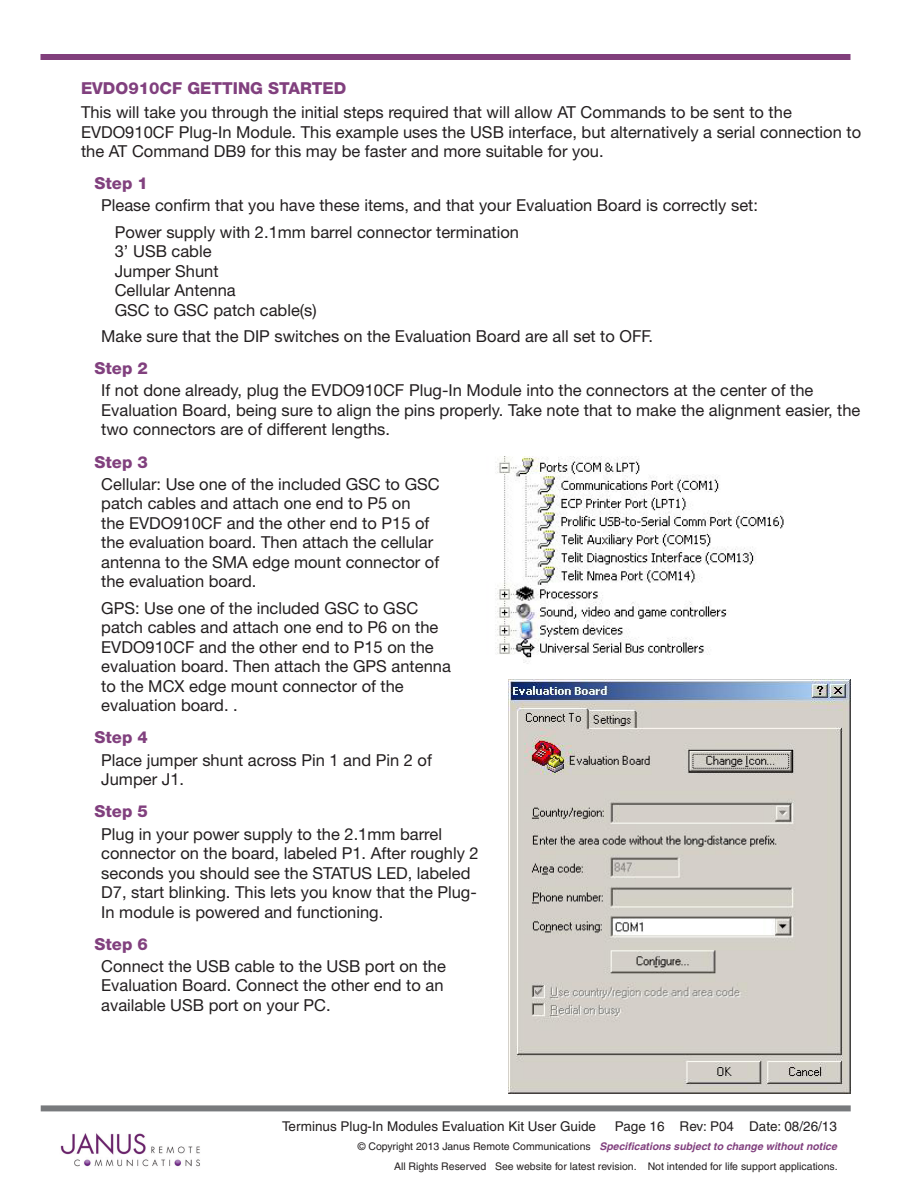
<style>
.page{position:relative;width:918px;height:1188px;background:#fff}
.page>*{position:absolute;margin:0;border:0;box-sizing:border-box;transform-origin:0 0}
.Body_Text_11_13{font:16.5px/19.5px "Helvetica Neue";color:#231f20}
.Subhead_2{font:800 16.5px "Helvetica Neue";color:#81407e}
.Subhead_1{font:800 16.5px "Helvetica Neue";color:#81407e}
.t1{font:13.5px "Helvetica";color:#231f20}
.t2{font:10.5px/19.5px "Helvetica";color:#231f20;text-align:right}
.s1{font-weight:700;font-style:italic;color:#81407e}
</style>
<div class="page">
<div style="left:41px;top:1105px;width:810px;height:6px;background:#787a7d"></div>
<div style="left:40px;top:54px;width:810px;height:6px;background:#813f7c"></div>
<img style="left:60px;top:1133px;width:140px;height:34px">
<img style="left:495px;top:457px;width:289px;height:207px">
<img style="left:508px;top:680px;width:342px;height:414px">
<p class="Subhead_1" style="left:81px;top:78px;width:267px">EVDO910CF GETTING STARTED</p>
<p class="Body_Text_11_13" style="left:81px;top:102px;width:782px">This will take you through the initial steps required that will allow AT Commands to be sent to the<br>EVDO910CF Plug-In Module. This example uses the USB interface, but alternatively a serial connection to the AT Command DB9 for this may be faster and more suitable for you.</p>
<p class="Subhead_2" style="left:94px;top:174px;width:55px">Step 1</p>
<p class="Body_Text_11_13" style="left:101px;top:196px;width:658px">Please confirm that you have these items, and that your Evaluation Board is correctly set:</p>
<p class="Body_Text_11_13" style="left:115px;top:222px;width:406px">Power supply with 2.1mm barrel connector termination<br>3’ USB cable<br>Jumper Shunt<br>Cellular Antenna<br>GSC to GSC patch cable(s)</p>
<p class="Body_Text_11_13" style="left:101px;top:326px;width:553px">Make sure that the DIP switches on the Evaluation Board are all set to OFF.</p>
<p class="Subhead_2" style="left:94px;top:359px;width:55px">Step 2</p>
<p class="Body_Text_11_13" style="left:101px;top:381px;width:761px">If not done already, plug the EVDO910CF Plug-In Module into the connectors at the center of the<br>Evaluation Board, being sure to align the pins properly. Take note that to make the alignment easier, the two connectors are of different lengths.</p>
<p class="Subhead_2" style="left:94px;top:452px;width:55px">Step 3</p>
<p class="Body_Text_11_13" style="left:101px;top:474px;width:340px">Cellular: Use one of the included GSC to GSC patch cables and attach one end to P5 on<br>the EVDO910CF and the other end to P15 of the evaluation board. Then attach the cellular antenna to the SMA edge mount connector of the evaluation board.</p>
<p class="Body_Text_11_13" style="left:101px;top:598px;width:351px">GPS: Use one of the included GSC to GSC patch cables and attach one end to P6 on the EVDO910CF and the other end to P15 on the evaluation board. Then attach the GPS antenna to the MCX edge mount connector of the evaluation board. .</p>
<p class="Subhead_2" style="left:94px;top:728px;width:55px">Step 4</p>
<p class="Body_Text_11_13" style="left:101px;top:750px;width:332px">Place jumper shunt across Pin 1 and Pin 2 of<br>Jumper J1.</p>
<p class="Subhead_2" style="left:94px;top:802px;width:55px">Step 5</p>
<p class="Body_Text_11_13" style="left:101px;top:824px;width:379px">Plug in your power supply to the 2.1mm barrel connector on the board, labeled P1. After roughly 2 seconds you should see the STATUS LED, labeled D7, start blinking. This lets you know that the Plug-In module is powered and functioning.</p>
<p class="Subhead_2" style="left:94px;top:934px;width:55px">Step 6</p>
<p class="Body_Text_11_13" style="left:101px;top:956px;width:346px">Connect the USB cable to the USB port on the<br>Evaluation Board. Connect the other end to an available USB port on your PC.</p>
<p class="t1" style="left:282px;top:1118px;width:316px">Terminus Plug-In Modules Evaluation Kit User Guide</p>
<p class="t1" style="left:615px;top:1118px;width:224px">Page 16 Rev: P04 Date: 08/26/13</p>
<p class="t2" style="left:358px;top:1137px;width:481px">© Copyright 2013 Janus Remote Communications <span class="s1">Specifications subject to change without notice<br></span>All Rights Reserved See website for latest revision. Not intended for life support applications.</p>
</div>
